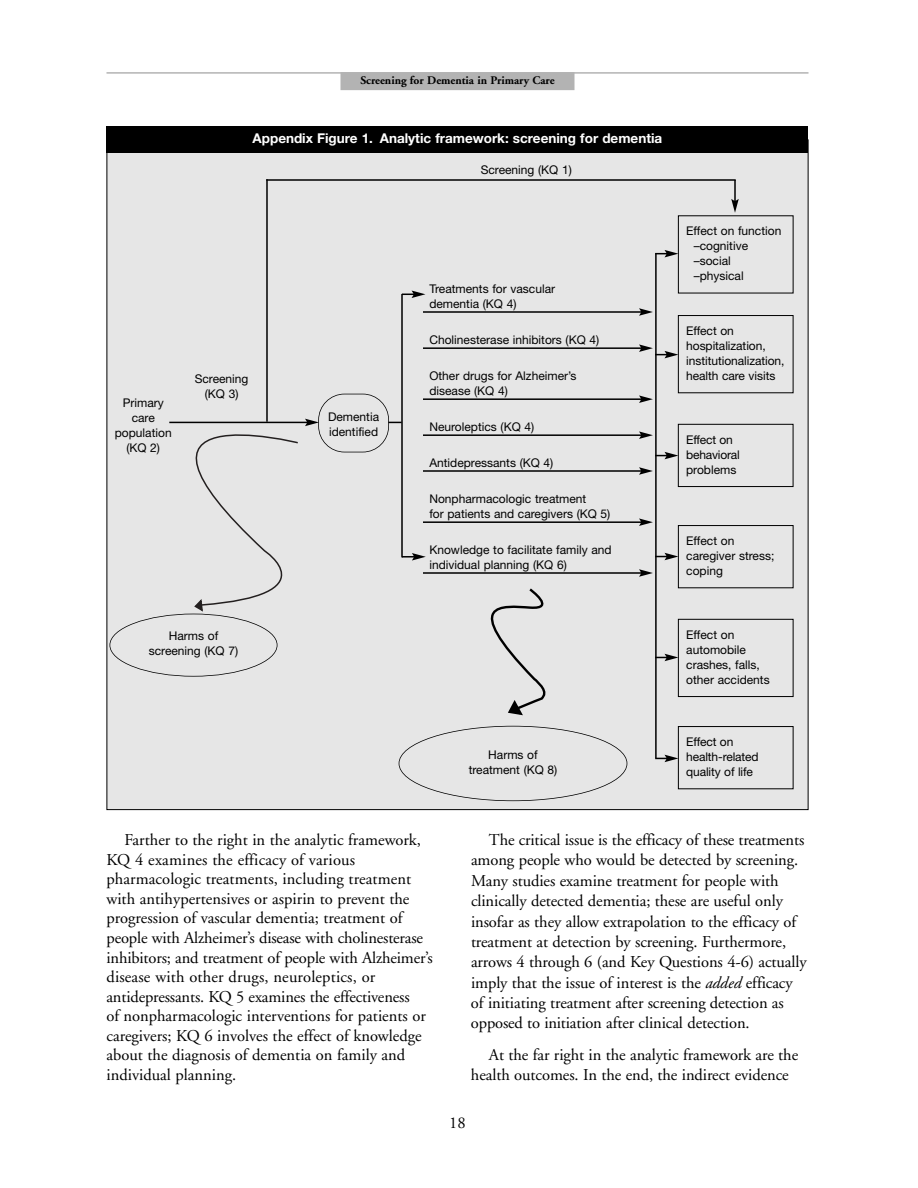
<style>
.page{position:relative;width:918px;height:1188px;background:#fff}
.page>*{position:absolute;margin:0;border:0;box-sizing:border-box;transform-origin:0 0}
.t1{font:16.5px/19.6px "Adobe Garamond";letter-spacing:-.005em;color:#000}
.t2{font:700 13.5px "Helvetica Neue";color:#fff}
.t3{font:12px/15px "Helvetica Neue";color:#000}
.t4{font:700 11.7px "Adobe Garamond";color:#000}
.s1{font-style:italic}
</style>
<div class="page">
<div style="left:107px;top:140px;width:701px;height:669px;background:#e6e6e6"></div>
<div style="left:678px;top:424px;width:115px;height:63px;border:1px solid #000"></div>
<hr style="left:106px;top:72px;width:702px;height:2px;background:#b3b3b3">
<div style="left:340px;top:72px;width:234px;height:18px;background:#b3b3b3"></div>
<div style="left:678px;top:726px;width:116px;height:63px;border:1px solid #000"></div>
<div style="left:678px;top:619px;width:116px;height:78px;border:1px solid #000"></div>
<div style="left:678px;top:525px;width:116px;height:63px;border:1px solid #000"></div>
<div style="left:678px;top:315px;width:115px;height:78px;border:1px solid #000"></div>
<hr style="left:423px;top:311px;width:219px;height:2px;background:#000">
<svg style="left:639px;top:308px;width:14px;height:8px"></svg>
<hr style="left:423px;top:347px;width:219px;height:2px;background:#000">
<hr style="left:423px;top:398px;width:219px;height:2px;background:#000">
<svg style="left:639px;top:395px;width:14px;height:8px"></svg>
<hr style="left:423px;top:434px;width:219px;height:2px;background:#000">
<svg style="left:639px;top:431px;width:14px;height:8px"></svg>
<hr style="left:423px;top:470px;width:219px;height:2px;background:#000">
<svg style="left:639px;top:467px;width:14px;height:8px"></svg>
<hr style="left:423px;top:521px;width:219px;height:2px;background:#000">
<svg style="left:639px;top:518px;width:14px;height:8px"></svg>
<hr style="left:423px;top:572px;width:219px;height:2px;background:#000">
<svg style="left:639px;top:569px;width:14px;height:8px"></svg>
<hr style="left:655px;top:253px;width:2px;height:505px;background:#000">
<svg style="left:655px;top:250px;width:23px;height:7px"></svg>
<svg style="left:639px;top:344px;width:39px;height:14px"></svg>
<svg style="left:655px;top:452px;width:23px;height:7px"></svg>
<svg style="left:655px;top:553px;width:23px;height:7px"></svg>
<svg style="left:655px;top:654px;width:23px;height:7px"></svg>
<svg style="left:655px;top:755px;width:23px;height:7px"></svg>
<svg style="left:490px;top:588px;width:56px;height:128px"></svg>
<div style="left:399px;top:726px;width:228px;height:75px;border:2px solid #000;border-radius:50%"></div>
<hr style="left:401px;top:294px;width:2px;height:263px;background:#000">
<svg style="left:402px;top:291px;width:23px;height:7px"></svg>
<svg style="left:402px;top:553px;width:24px;height:8px"></svg>
<hr style="left:169px;top:422px;width:139px;height:1px;background:#000">
<hr style="left:266px;top:179px;width:2px;height:243px;background:#000">
<hr style="left:266px;top:179px;width:470px;height:2px;background:#000">
<hr style="left:734px;top:180px;width:2px;height:22px;background:#000">
<svg style="left:731px;top:199px;width:8px;height:14px"></svg>
<svg style="left:185px;top:419px;width:146px;height:193px"></svg>
<div style="left:110px;top:614px;width:168px;height:63px;border:2px solid #000;border-radius:50%"></div>
<div style="left:318px;top:394px;width:71px;height:58px;border:2px solid #000;border-radius:26px"></div>
<svg style="left:388px;top:422px;width:14px;height:1px"></svg>
<div style="left:106px;top:126px;width:702px;height:27px;background:#000"></div>
<p class="t4" style="left:360px;top:76px;width:196px">Screening for Dementia in Primary Care</p>
<p class="t2" style="left:253px;top:133px;width:411px">Appendix Figure 1. Analytic framework: screening for dementia</p>
<p class="t3" style="left:115px;top:397px;width:58px;text-align:center">Primary care population (KQ 2)</p>
<p class="t3" style="left:195px;top:372px;width:55px;text-align:center">Screening (KQ 3)</p>
<p class="t3" style="left:149px;top:629px;width:91px;text-align:center">Harms of screening (KQ 7)</p>
<p class="t3" style="left:328px;top:411px;width:53px">Dementia identified</p>
<p class="t3" style="left:481px;top:163px;width:93px">Screening (KQ 1)</p>
<p class="t3" style="left:429px;top:282px;width:127px">Treatments for vascular dementia (KQ 4)</p>
<p class="t3" style="left:429px;top:333px;width:171px">Cholinesterase inhibitors (KQ 4)</p>
<p class="t3" style="left:429px;top:369px;width:149px">Other drugs for Alzheimer’s disease (KQ 4)</p>
<p class="t3" style="left:429px;top:420px;width:106px">Neuroleptics (KQ 4)</p>
<p class="t3" style="left:429px;top:456px;width:126px">Antidepressants (KQ 4)</p>
<p class="t3" style="left:429px;top:492px;width:182px">Nonpharmacologic treatment<br>for patients and caregivers (KQ 5)</p>
<p class="t3" style="left:429px;top:543px;width:184px">Knowledge to facilitate family and individual planning (KQ 6)</p>
<p class="t3" style="left:469px;top:749px;width:90px;text-align:center">Harms of treatment (KQ 8)</p>
<p class="t3" style="left:694px;top:224px;width:89px;text-indent:-8px">Effect on function –cognitive –social –physical</p>
<p class="t3" style="left:686px;top:324px;width:100px">Effect on hospitalization, institutionalization, health care visits</p>
<p class="t3" style="left:686px;top:433px;width:55px">Effect on behavioral problems</p>
<p class="t3" style="left:686px;top:534px;width:90px">Effect on caregiver stress; coping</p>
<p class="t3" style="left:686px;top:628px;width:85px">Effect on automobile crashes, falls, other accidents</p>
<p class="t3" style="left:686px;top:735px;width:74px">Effect on health-related quality of life</p>
<p class="t1" style="left:107px;top:832px;width:328px;text-indent:18px">Farther to the right in the analytic framework, KQ 4 examines the efficacy of various pharmacologic treatments, including treatment with antihypertensives or aspirin to prevent the progression of vascular dementia; treatment of people with Alzheimer’s disease with cholinesterase inhibitors; and treatment of people with Alzheimer’s disease with other drugs, neuroleptics, or antidepressants. KQ 5 examines the effectiveness<br>of nonpharmacologic interventions for patients or caregivers; KQ 6 involves the effect of knowledge about the diagnosis of dementia on family and individual planning.</p>
<p class="t1" style="left:471px;top:831px;width:337px;line-height:20.4px;text-indent:18px">The critical issue is the efficacy of these treatments among people who would be detected by screening.<br>Many studies examine treatment for people with clinically detected dementia; these are useful only insofar as they allow extrapolation to the efficacy of treatment at detection by screening. Furthermore, arrows 4 through 6 (and Key Questions 4-6) actually imply that the issue of interest is the <span class="s1">added</span> efficacy of initiating treatment after screening detection as opposed to initiation after clinical detection.</p>
<p class="t1" style="left:471px;top:1046px;width:329px;line-height:20.4px;text-indent:18px">At the far right in the analytic framework are the health outcomes. In the end, the indirect evidence</p>
<p class="t1" style="left:449px;top:1114px;width:18px">18</p>
</div>
